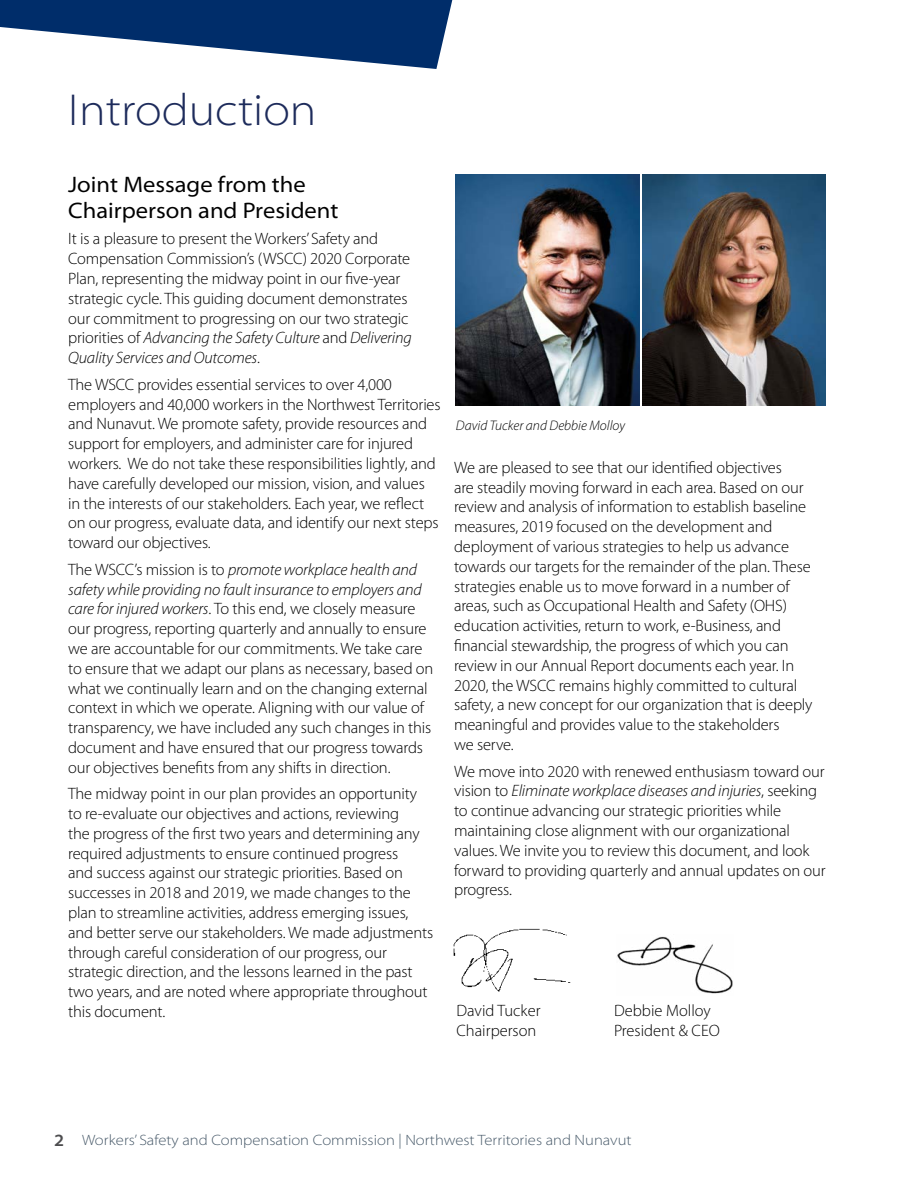
<style>
.page{position:relative;width:918px;height:1188px;background:#fff}
.page>*{position:absolute;margin:0;border:0;box-sizing:border-box;transform-origin:0 0}
.t1{font:300 semi-expanded 45px "Myriad Pro";color:#1d2b5b}
.t2{font:semi-expanded 22.5px/25.5px "Myriad Pro";color:#000}
.t3{font:300 16.5px/19.8px "Myriad Pro";letter-spacing:-.01em;color:#000}
.t4{font:300 semi-expanded 15px "Myriad Pro";color:#455767}
.t5{font:italic 300 13.8px "Myriad Pro";color:#000}
.s1{font-style:italic}
.s2{font-weight:600;font-size:17.25px;color:#4d4d4f}
</style>
<div class="page">
<svg style="left:0;top:0;width:452px;height:69px"></svg>
<img style="left:642px;top:175px;width:183px;height:230px">
<img style="left:456px;top:175px;width:183px;height:230px">
<img style="left:617px;top:936px;width:116px;height:58px">
<img style="left:453px;top:928px;width:118px;height:64px">
<h1 class="t1" style="left:68px;top:85px;width:250px">Introduction</h1>
<h2 class="t2" style="left:68px;top:172px;width:272px">Joint Message from the<br>Chairperson and President</h2>
<p class="t3" style="left:68px;top:229px;width:345px">It is a pleasure to present the Workers’ Safety and Compensation Commission’s (WSCC) 2020 Corporate Plan, representing the midway point in our five-year strategic cycle. This guiding document demonstrates our commitment to progressing on our two strategic priorities of <span class="s1">Advancing the Safety Culture</span> and <span class="s1">Delivering Quality Services and Outcomes</span>.</p>
<p class="t3" style="left:68px;top:374px;width:374px">The WSCC provides essential services to over 4,000 employers and 40,000 workers in the Northwest Territories and Nunavut. We promote safety, provide resources and support for employers, and administer care for injured workers. We do not take these responsibilities lightly, and have carefully developed our mission, vision, and values in the interests of our stakeholders. Each year, we reflect on our progress, evaluate data, and identify our next steps toward our objectives.</p>
<p class="t3" style="left:68px;top:559px;width:367px">The WSCC’s mission is to <span class="s1">promote workplace health and safety while providing no fault insurance to employers and care for injured workers</span>. To this end, we closely measure our progress, reporting quarterly and annually to ensure we are accountable for our commitments. We take care to ensure that we adapt our plans as necessary, based on what we continually learn and on the changing external context in which we operate. Aligning with our value of transparency, we have included any such changes in this document and have ensured that our progress towards our objectives benefits from any shifts in direction.</p>
<p class="t3" style="left:68px;top:784px;width:367px">The midway point in our plan provides an opportunity to re-evaluate our objectives and actions, reviewing<br>the progress of the first two years and determining any required adjustments to ensure continued progress<br>and success against our strategic priorities. Based on successes in 2018 and 2019, we made changes to the plan to streamline activities, address emerging issues, and better serve our stakeholders. We made adjustments through careful consideration of our progress, our strategic direction, and the lessons learned in the past two years, and are noted where appropriate throughout this document.</p>
<p class="t5" style="left:456px;top:418px;width:171px">David Tucker and Debbie Molloy</p>
<p class="t3" style="left:454px;top:457px;width:360px">We are pleased to see that our identified objectives<br>are steadily moving forward in each area. Based on our review and analysis of information to establish baseline measures, 2019 focused on the development and deployment of various strategies to help us advance towards our targets for the remainder of the plan. These strategies enable us to move forward in a number of areas, such as Occupational Health and Safety (OHS) education activities, return to work, e-Business, and financial stewardship, the progress of which you can review in our Annual Report documents each year. In 2020, the WSCC remains highly committed to cultural safety, a new concept for our organization that is deeply meaningful and provides value to the stakeholders<br>we serve.</p>
<p class="t3" style="left:454px;top:761px;width:373px">We move into 2020 with renewed enthusiasm toward our vision to <span class="s1">Eliminate workplace diseases and injuries</span>, seeking to continue advancing our strategic priorities while maintaining close alignment with our organizational values. We invite you to review this document, and look forward to providing quarterly and annual updates on our progress.</p>
<p class="t3" style="left:457px;top:1001px;width:86px">David Tucker<br>Chairperson</p>
<p class="t3" style="left:614px;top:1001px;width:107px">Debbie Molloy<br>President &amp; CEO</p>
<p class="t4" style="left:54px;top:1132px;width:579px"><span class="s2">2</span> Workers’ Safety and Compensation Commission | Northwest Territories and Nunavut</p>
</div>
